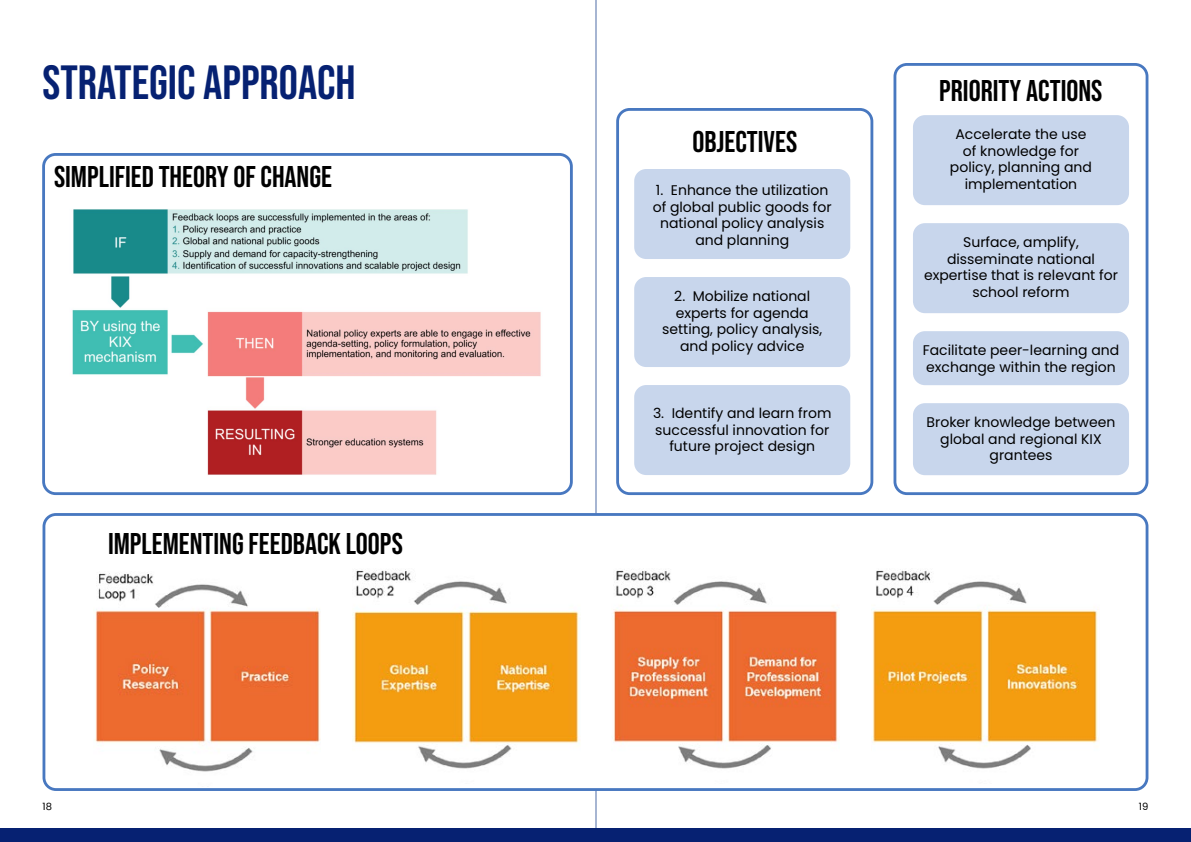
<style>
.page{position:relative;width:1191px;height:842px;background:#fff}
.page>*{position:absolute;margin:0;border:0;box-sizing:border-box;transform-origin:0 0}
.t1{font:48px "Bebas Neue";color:#062172}
.t2{font:30px "Bebas Neue";color:#000}
.t3{font:14px/16.8px "Poppins";color:#000;text-align:center}
.t4{font:10px "Poppins";color:#000}
</style>
<div class="page">
<hr style="left:595px;top:0;width:1px;height:842px;background:#4f6ca7">
<div style="left:0;top:828px;width:1191px;height:14px;background:#062172"></div>
<div style="left:44px;top:514px;width:1103px;height:275px;background:#fff;border-radius:12px"></div>
<div style="left:43px;top:513px;width:1105px;height:278px;border:3px solid #4878c0;border-radius:12px"></div>
<div style="left:42px;top:153px;width:531px;height:342px;border:3px solid #4878c0;border-radius:12px"></div>
<img style="left:353px;top:569px;width:227px;height:200px">
<img style="left:95px;top:573px;width:226px;height:199px">
<div style="left:616px;top:108px;width:257px;height:387px;border:3px solid #4878c0;border-radius:12px"></div>
<div style="left:634px;top:385px;width:216px;height:90px;background:#c8d6ec;border-radius:12px"></div>
<div style="left:634px;top:277px;width:216px;height:90px;background:#c8d6ec;border-radius:12px"></div>
<div style="left:634px;top:169px;width:216px;height:90px;background:#c8d6ec;border-radius:12px"></div>
<div style="left:893px;top:63px;width:255px;height:432px;border:3px solid #4878c0;border-radius:12px"></div>
<div style="left:913px;top:403px;width:216px;height:72px;background:#c8d6ec;border-radius:12px"></div>
<div style="left:913px;top:331px;width:216px;height:54px;background:#c8d6ec;border-radius:12px"></div>
<div style="left:913px;top:223px;width:216px;height:90px;background:#c8d6ec;border-radius:12px"></div>
<div style="left:913px;top:115px;width:216px;height:90px;background:#c8d6ec;border-radius:12px"></div>
<img style="left:613px;top:570px;width:226px;height:199px">
<img style="left:871px;top:570px;width:227px;height:199px">
<img style="left:72px;top:209px;width:469px;height:266px">
<h1 class="t1" style="left:43px;top:55px;width:315px">STRATEGIC APPROACH</h1>
<h2 class="t2" style="left:54px;top:159px;width:279px">SIMPLIFIED THEORY OF CHANGE</h2>
<h2 class="t2" style="left:108px;top:526px;width:296px">IMPLEMENTING FEEDBACK LOOPS</h2>
<h2 class="t2" style="left:692px;top:124px;width:106px">OBJECTIVES</h2>
<p class="t3" style="left:652px;top:181px;width:180px">1. Enhance the utilization of global public goods for national policy analysis and planning</p>
<p class="t3" style="left:662px;top:287px;width:162px">2. Mobilize national experts for agenda setting, policy analysis, and policy advice</p>
<p class="t3" style="left:653px;top:404px;width:180px">3. Identify and learn from successful innovation for future project design</p>
<h2 class="t2" style="left:939px;top:73px;width:165px">PRIORITY ACTIONS</h2>
<p class="t3" style="left:950px;top:126px;width:143px">Accelerate the use of knowledge for policy, planning and implementation</p>
<p class="t3" style="left:924px;top:234px;width:195px">Surface, amplify, disseminate national expertise that is relevant for school reform</p>
<p class="t3" style="left:922px;top:342px;width:198px;text-align:left">Facilitate peer-learning and exchange within the region</p>
<p class="t3" style="left:926px;top:414px;width:190px">Broker knowledge between global and regional KIX grantees</p>
<p class="t4" style="left:43px;top:801px;width:11px">18</p>
<p class="t4" style="left:1139px;top:801px;width:11px">19</p>
</div>
